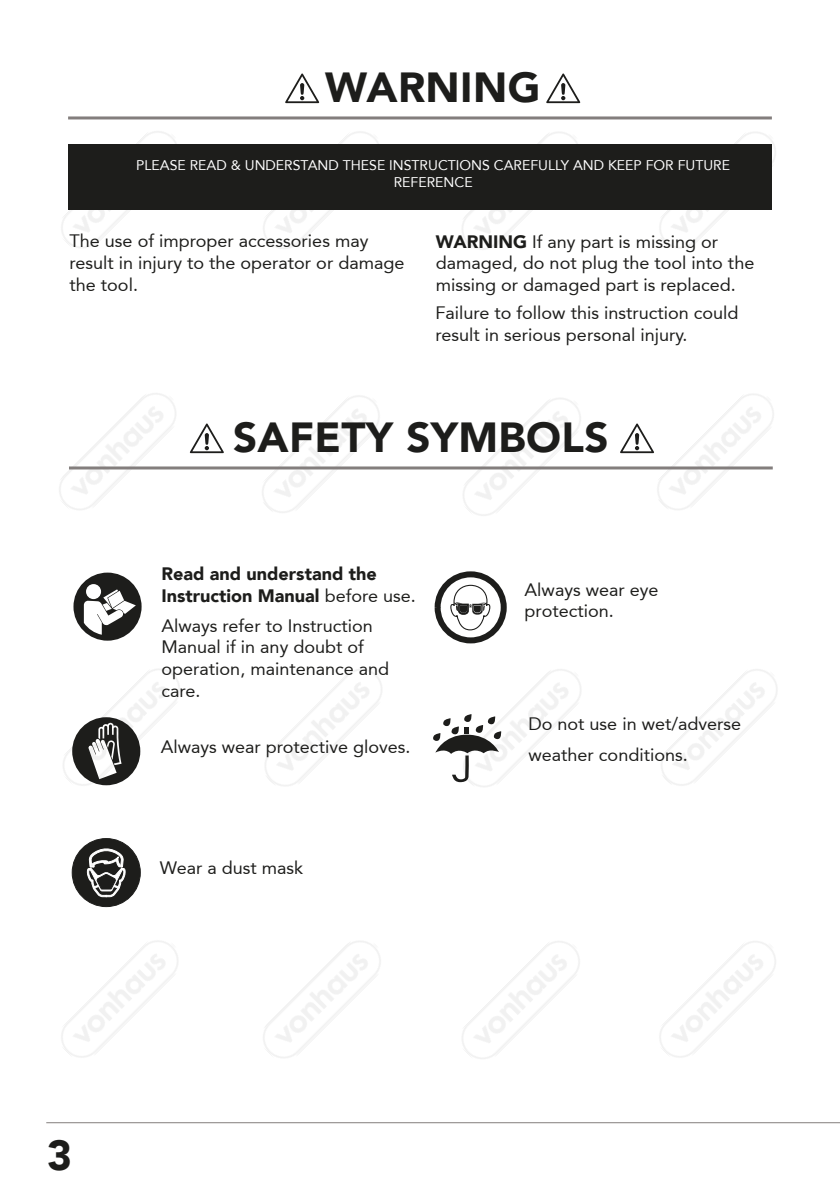
<style>
.page{position:relative;width:840px;height:1191px;background:#fff}
.page>*{position:absolute;margin:0;border:0;box-sizing:border-box;transform-origin:0 0}
.t1{font:900 42px "Avenir 95";letter-spacing:.01em;color:#1d1d1b}
.Body_copy{font:18px/21.6px "Avenir 55 Roman";color:#1d1d1b}
.Body_copy_center{font:18px/21.6px "Avenir 55 Roman";color:#1d1d1b}
.Body_copy_center-2{font:900 18px/21.6px "Avenir 95";color:#1d1d1b}
.t2{font:14px/16.8px "Avenir 55 Roman";color:#fff;text-align:center}
.s1{font-family:"Avenir 95";font-weight:900}
.s2{font-family:"Avenir 55 Roman";font-weight:400}
</style>
<div class="page">
<img style="left:61px;top:131px;width:127px;height:117px">
<img style="left:254px;top:131px;width:137px;height:118px">
<img style="left:453px;top:132px;width:137px;height:118px">
<img style="left:650px;top:132px;width:126px;height:116px">
<img style="left:648px;top:394px;width:126px;height:116px">
<hr style="left:68px;top:116px;width:703px;height:3px;background:#837e7d">
<svg style="left:546px;top:73px;width:34px;height:30px"></svg>
<svg style="left:285px;top:73px;width:34px;height:30px"></svg>
<hr style="left:46px;top:1122px;width:793px;height:1px;background:#837e7d">
<hr style="left:69px;top:466px;width:703px;height:3px;background:#837e7d">
<svg style="left:620px;top:423px;width:33px;height:30px"></svg>
<svg style="left:190px;top:423px;width:34px;height:30px"></svg>
<div style="left:68px;top:144px;width:703px;height:65px;background:#1d1d1b"></div>
<div style="left:73px;top:572px;width:68px;height:68px;background:#1d1d1b;border-radius:50%"></div>
<svg style="left:84px;top:589px;width:52px;height:45px"></svg>
<div style="left:86px;top:584px;width:15px;height:15px;background:#fff;border-radius:50%"></div>
<svg style="left:72px;top:717px;width:68px;height:68px"></svg>
<div style="left:72px;top:838px;width:68px;height:68px;background:#1d1d1b;border-radius:50%"></div>
<div style="left:72px;top:838px;width:68px;height:68px;border:1px solid #1d1d1b;border-radius:50%"></div>
<svg style="left:87px;top:848px;width:38px;height:48px"></svg>
<svg style="left:433px;top:714px;width:68px;height:68px"></svg>
<div style="left:434px;top:571px;width:72px;height:72px;border:6px solid #1d1d1b;border-radius:50%"></div>
<svg style="left:450px;top:585px;width:40px;height:45px"></svg>
<p class="t1" style="left:325px;top:62px;width:217px">WARNING</p>
<p class="t2" style="left:136px;top:157px;width:595px">PLEASE READ &amp; UNDERSTAND THESE INSTRUCTIONS CAREFULLY AND KEEP FOR FUTURE<br>REFERENCE</p>
<p class="Body_copy" style="left:69px;top:230px;width:336px">The use of improper accessories may result in injury to the operator or damage the tool.</p>
<p class="Body_copy" style="left:435px;top:231px;width:320px"><span class="s1">WARNING</span> If any part is missing or damaged, do not plug the tool into the missing or damaged part is replaced.</p>
<p class="Body_copy" style="left:435px;top:302px;width:304px">Failure to follow this instruction could result in serious personal injury.</p>
<p class="t1" style="left:233px;top:411px;width:377px">SAFETY SYMBOLS</p>
<p class="Body_copy_center-2" style="left:161px;top:563px;width:256px">Read and understand the<br>Instruction Manual <span class="s2">before use.</span></p>
<p class="Body_copy_center" style="left:161px;top:615px;width:229px">Always refer to Instruction<br>Manual if in any doubt of operation, maintenance and care.</p>
<p class="Body_copy_center" style="left:161px;top:736px;width:251px">Always wear protective gloves.</p>
<p class="Body_copy" style="left:160px;top:857px;width:145px">Wear a dust mask</p>
<p class="t1" style="left:47px;top:1130px;width:26px">3</p>
<p class="Body_copy_center" style="left:524px;top:578px;width:135px">Always wear eye protection.</p>
<p class="Body_copy_center" style="left:528px;top:713px;width:214px">Do not use in wet/adverse</p>
<p class="Body_copy_center" style="left:528px;top:743px;width:161px">weather conditions.</p>
</div>
